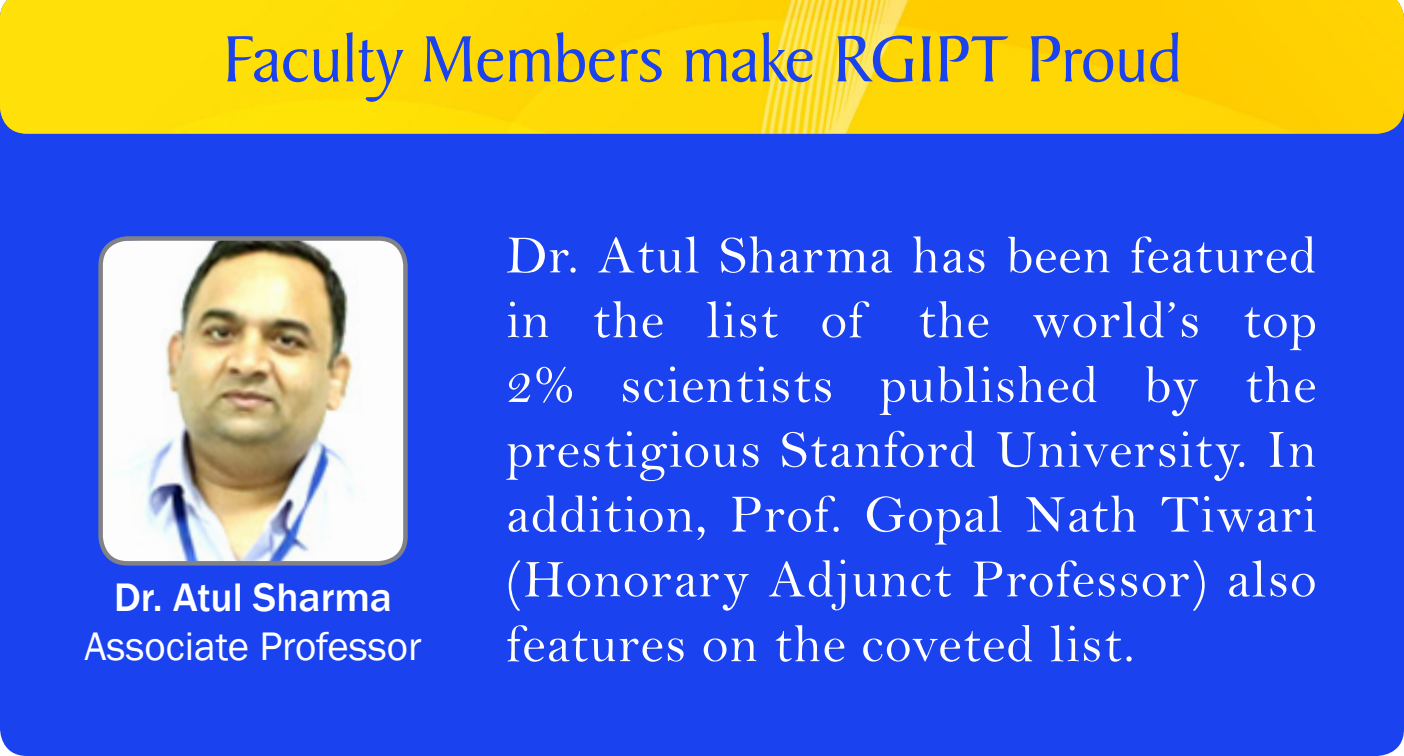
<style>
.page{position:relative;width:1404px;height:756px;background:#fff}
.page>*{position:absolute;margin:0;border:0;box-sizing:border-box;transform-origin:0 0}
.t1{font:70.2px "Baker Signet BT";color:#1a42ef}
.t2{font:54px/64.8px "Bell";letter-spacing:.02em;color:#fff;text-align:justify}
.t3{font:40.95px "Franklin Gothic";color:#fff}
.t4{font:500 40.95px "Franklin Gothic";color:#fff}
</style>
<div class="page">
<div style="left:0;top:134px;width:1403px;height:622px;background:#1a42ef"></div>
<img style="left:0;top:0;width:1403px;height:134px">
<img style="left:101px;top:238px;width:304px;height:325px">
<div style="left:98px;top:236px;width:309px;height:330px;border:4px solid #808285;border-radius:27px"></div>
<p class="t1" style="left:223px;top:17px;width:960px">Faculty Members make RGIPT Proud</p>
<p class="t4" style="left:114px;top:572px;width:279px">Dr. Atul Sharma</p>
<p class="t3" style="left:84px;top:621px;width:339px">Associate Professor</p>
<p class="t2" style="left:506px;top:223px;width:812px">Dr. Atul Sharma has been featured in the list of the world’s top 2% scientists published by the prestigious Stanford University. In addition, Prof. Gopal Nath Tiwari (Honorary Adjunct Professor) also features on the coveted list.</p>
</div>
